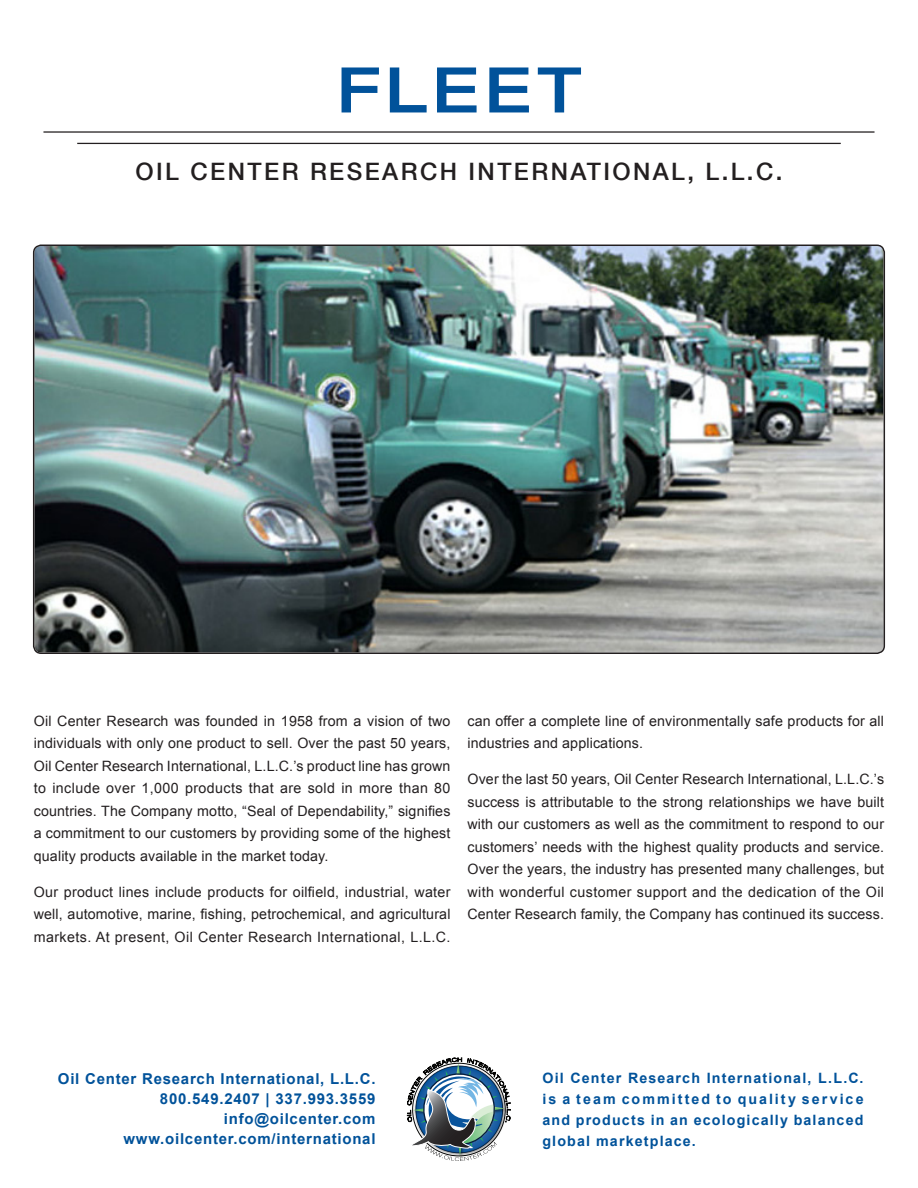
<style>
.page{position:relative;width:918px;height:1188px;background:#fff}
.page>*{position:absolute;margin:0;border:0;box-sizing:border-box;transform-origin:0 0}
.t1{font:500 expanded 63px "Helvetica Neue LT Com";letter-spacing:.085em;color:#01529a}
.t2{font:500 24px "Helvetica Neue LT Com";letter-spacing:.1em;color:#231f20}
.t3{font:700 15px/20.2px "Arial";letter-spacing:.05em;color:#01529a;text-align:right}
.t4{font:14.25px/22.5px "Arial";letter-spacing:.01em;color:#231f20;text-align:justify}
.t5{font:700 14.25px/21px "Arial";letter-spacing:.08em;color:#01529a;text-align:justify}
</style>
<div class="page">
<svg style="left:407px;top:1058px;width:104px;height:103px"></svg>
<hr style="left:43px;top:131px;width:832px;height:2px;background:#231f20">
<hr style="left:77px;top:143px;width:764px;height:1px;background:#231f20">
<img style="left:34px;top:246px;width:850px;height:407px">
<div style="left:33px;top:245px;width:852px;height:409px;border:2px solid #231f20;border-radius:8px"></div>
<p class="t1" style="left:337px;top:50px;width:246px">FLEET</p>
<h2 class="t2" style="left:136px;top:157px;width:648px">OIL CENTER RESEARCH INTERNATIONAL, L.L.C.</h2>
<p class="t4" style="left:34px;top:710px;width:418px">Oil Center Research was founded in 1958 from a vision of two individuals with only one product to sell. Over the past 50 years, Oil Center Research International, L.L.C.’s product line has grown to include over 1,000 products that are sold in more than 80 countries. The Company motto, “Seal of Dependability,” signifies a commitment to our customers by providing some of the highest quality products available in the market today.</p>
<p class="t4" style="left:34px;top:881px;width:418px">Our product lines include products for oilfield, industrial, water well, automotive, marine, fishing, petrochemical, and agricultural markets. At present, Oil Center Research International, L.L.C.</p>
<p class="t4" style="left:467px;top:710px;width:418px">can offer a complete line of environmentally safe products for all industries and applications.</p>
<p class="t4" style="left:467px;top:768px;width:418px">Over the last 50 years, Oil Center Research International, L.L.C.’s success is attributable to the strong relationships we have built with our customers as well as the commitment to respond to our customers’ needs with the highest quality products and service.<br>Over the years, the industry has presented many challenges, but with wonderful customer support and the dedication of the Oil Center Research family, the Company has continued its success.</p>
<p class="t3" style="left:58px;top:1069px;width:319px">Oil Center Research International, L.L.C.<br>800.549.2407 | 337.993.3559 info@oilcenter.com www.oilcenter.com/international</p>
<p class="t5" style="left:542px;top:1068px;width:323px">Oil Center Research International, L.L.C. is a team committed to quality service and products in an ecologically balanced global marketplace.</p>
</div>
